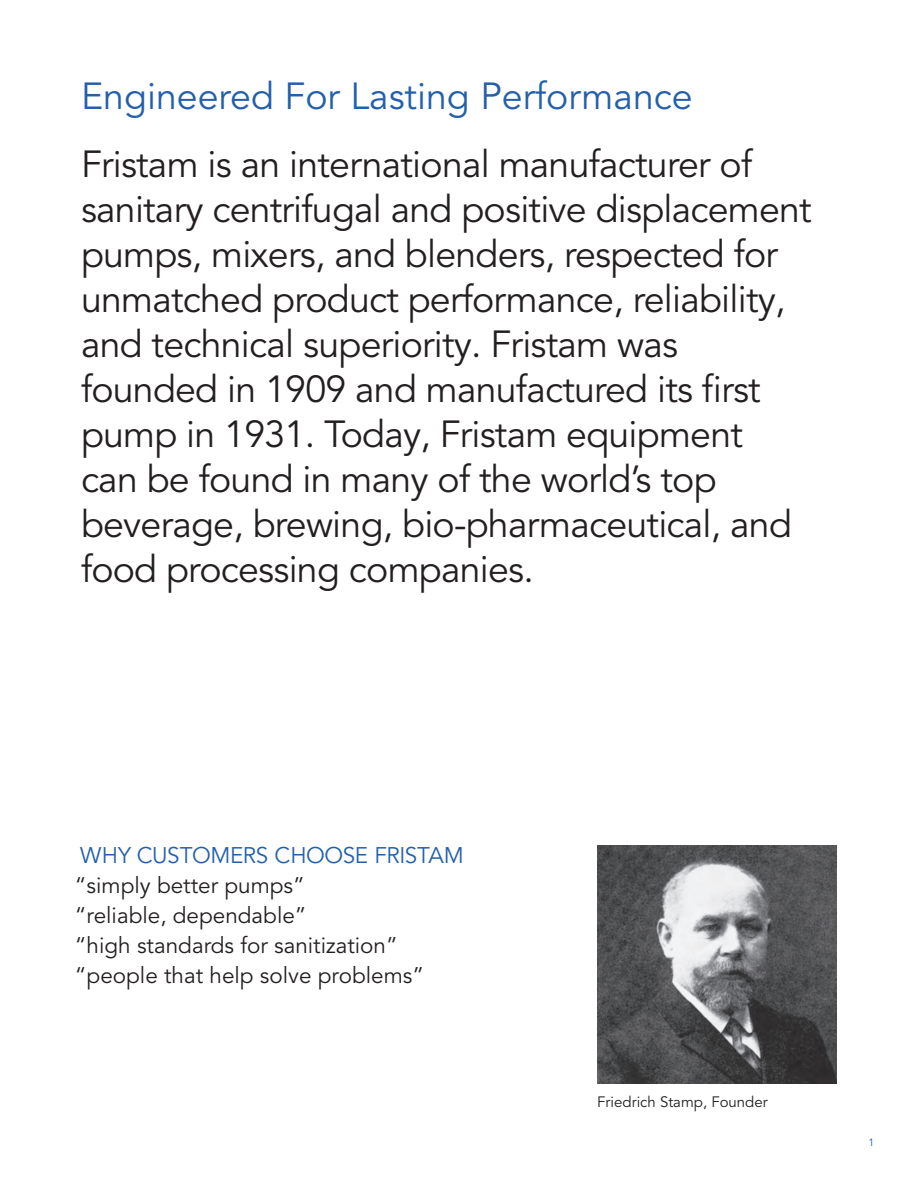
<style>
.page{position:relative;width:918px;height:1188px;background:#fff}
.page>*{position:absolute;margin:0;border:0;box-sizing:border-box;transform-origin:0 0}
.t1{font:37.5px/45px "Avenir LT Pro";letter-spacing:-.02em;color:#231f20}
.t2{font:37.5px "Avenir LT Pro";color:#235fab}
.t3{font:22.5px/30px "Avenir LT Pro";color:#231f20}
.t4{font:22.5px "Avenir LT Pro";letter-spacing:-.02em;color:#235fab}
.t5{font:15px "Avenir LT Pro";color:#231f20}
.t6{font:10.5px "Avenir LT Pro";color:#235fab}
</style>
<div class="page">
<img style="left:598px;top:846px;width:239px;height:237px">
<p class="t2" style="left:81px;top:74px;width:613px">Engineered For Lasting Performance</p>
<p class="t1" style="left:81px;top:142px;width:732px">Fristam is an international manufacturer of sanitary centrifugal and positive displacement pumps, mixers, and blenders, respected for unmatched product performance, reliability, and technical superiority. Fristam was founded in 1909 and manufactured its first pump in 1931. Today, Fristam equipment<br>can be found in many of the world’s top beverage, brewing, bio-pharmaceutical, and food processing companies.</p>
<p class="t4" style="left:80px;top:841px;width:385px">WHY CUSTOMERS CHOOSE FRISTAM</p>
<p class="t3" style="left:75px;top:870px;width:351px">“simply better pumps”<br>“reliable, dependable”<br>“high standards for sanitization” “people that help solve problems”</p>
<p class="t5" style="left:597px;top:1093px;width:172px">Friedrich Stamp, Founder</p>
<p class="t6" style="left:868px;top:1137px;width:7px">1</p>
</div>
